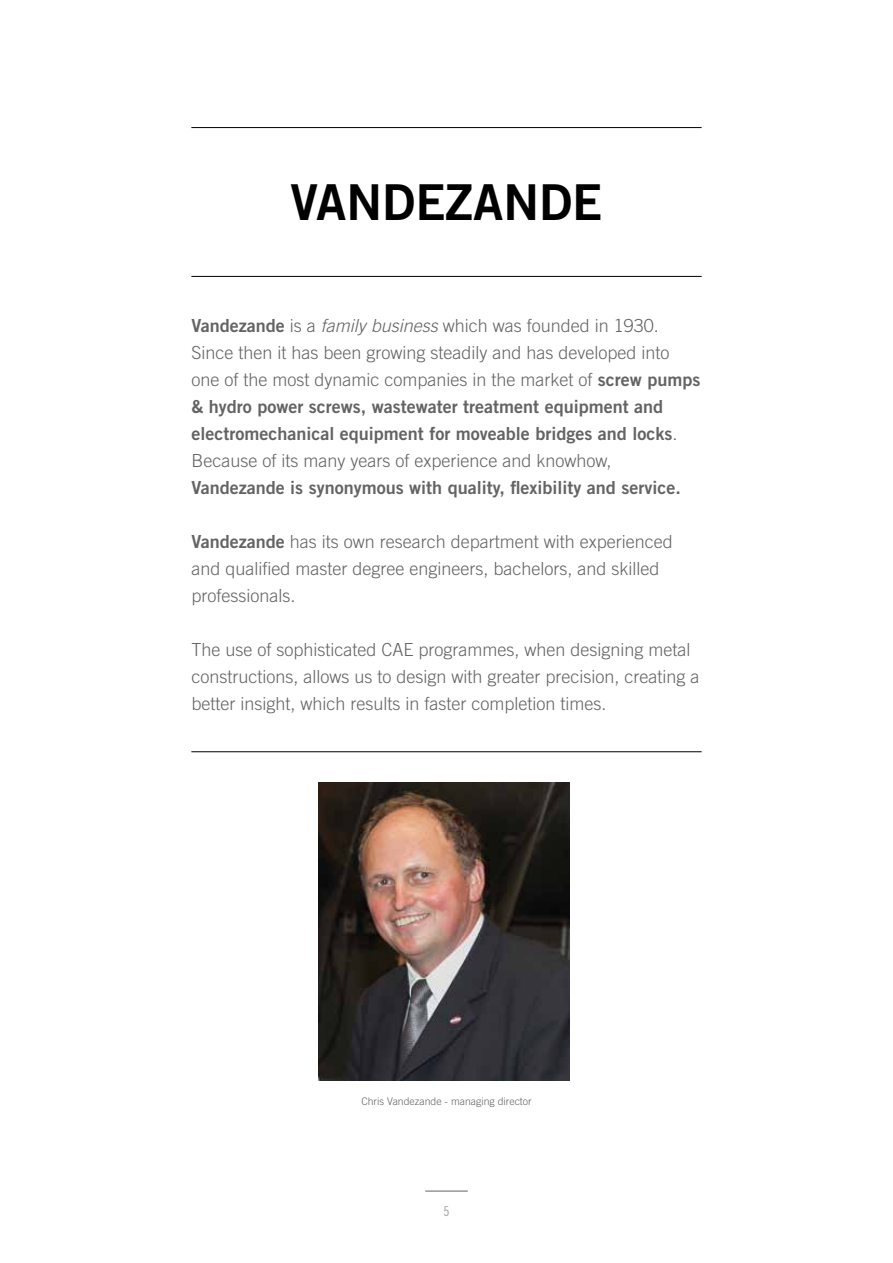
<style>
.page{position:relative;width:893px;height:1263px;background:#fff}
.page>*{position:absolute;margin:0;border:0;box-sizing:border-box;transform-origin:0 0}
.t1{font:49.5px "Trade Gothic LT Std Bd 2";color:#000}
.t2{font:300 18px/27px "Trade Gothic LT Std";color:#646363}
.t3{font:18px/27px "Trade Gothic LT Std Bd 2";color:#646363}
.t4{font:13.5px "Trade Gothic LT Std Cn 18";color:#9d9d9c}
.t5{font:300 10.5px "Trade Gothic LT Std";color:#646363}
.s1{font-family:"Trade Gothic LT Std Bd 2";font-weight:400}
.s2{font-style:italic}
.s3{font-family:"Trade Gothic LT Std";font-weight:300}
</style>
<div class="page">
<hr style="left:425px;top:1191px;width:43px;height:1px;background:#646363">
<hr style="left:191px;top:127px;width:511px;height:1px;background:#000">
<hr style="left:191px;top:276px;width:511px;height:1px;background:#000">
<hr style="left:191px;top:751px;width:511px;height:1px;background:#000">
<img style="left:319px;top:782px;width:251px;height:298px">
<h1 class="t1" style="left:291px;top:171px;width:313px">VANDEZANDE</h1>
<p class="t2" style="left:191px;top:312px;width:511px"><span class="s1">Vandezande</span> is a <span class="s2">family business</span> which was founded in 1930.<br>Since then it has been growing steadily and has developed into one of the most dynamic companies in the market of <span class="s1">screw pumps</span></p>
<p class="t3" style="left:191px;top:393px;width:487px">&amp; hydro power screws, wastewater treatment equipment and electromechanical equipment for moveable bridges and locks<span class="s3">.</span></p>
<p class="t2" style="left:191px;top:447px;width:422px">Because of its many years of experience and knowhow,</p>
<p class="t3" style="left:191px;top:474px;width:491px">Vandezande is synonymous with quality, flexibility and service.</p>
<p class="t2" style="left:191px;top:528px;width:483px"><span class="s1">Vandezande</span> has its own research department with experienced and qualified master degree engineers, bachelors, and skilled professionals.</p>
<p class="t2" style="left:191px;top:636px;width:510px">The use of sophisticated CAE programmes, when designing metal constructions, allows us to design with greater precision, creating a better insight, which results in faster completion times.</p>
<p class="t5" style="left:361px;top:1094px;width:172px">Chris Vandezande - managing director</p>
<p class="t4" style="left:443px;top:1203px;width:7px">5</p>
</div>
